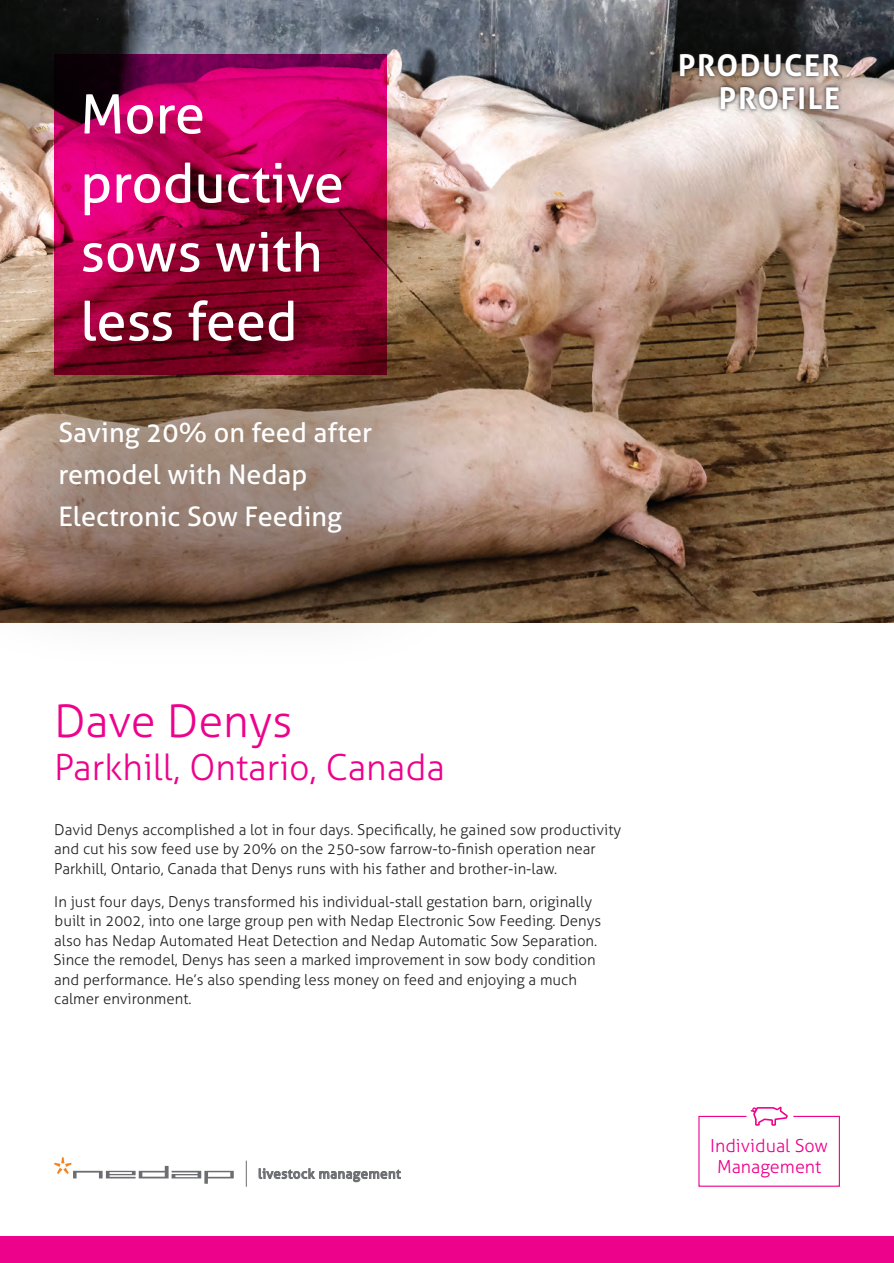
<style>
.page{position:relative;width:894px;height:1263px;background:#fff}
.page>*{position:absolute;margin:0;border:0;box-sizing:border-box;transform-origin:0 0}
.t1{font:54px/69px "Aller";color:#fff}
.t2{font:300 45px "Aller";color:#ed028c}
.t3{font:300 36px "Aller";color:#ed028c}
.t4{font:700 30px/33px "Aller";letter-spacing:.05em;color:#fff;text-align:right}
.t5{font:27px/42px "Aller";color:#fff}
.t6{font:300 18px/21.6px "Aller";color:#ed028c;text-align:center}
.t7{font:300 15px/19.5px "Aller";color:#231f20}
.t8{font:13.2px "Aller";letter-spacing:.035em;color:#6c6d70}
</style>
<div class="page">
<div style="left:0;top:1236px;width:893px;height:27px;background:#ed028c"></div>
<img style="left:0;top:0;width:893px;height:622px">
<div style="left:0;top:278px;width:512px;height:395px;background:#231f20;opacity:.35"></div>
<svg style="left:54px;top:54px;width:332px;height:320px;background:#9d0044"></svg>
<svg style="left:675px;top:50px;width:168px;height:63px;background:#756962"></svg>
<svg style="left:698px;top:1106px;width:141px;height:80px"></svg>
<svg style="left:54px;top:1157px;width:180px;height:26px"></svg>
<svg style="left:246px;top:1160px;width:1px;height:26px"></svg>
<svg style="left:259px;top:1168px;width:141px;height:14px"></svg>
<h1 class="t1" style="left:80px;top:79px;width:265px">More productive sows with less feed</h1>
<h3 class="t5" style="left:58px;top:411px;width:315px">Saving 20% on feed after remodel with Nedap<br>Electronic Sow Feeding</h3>
<h3 class="t4" style="left:677px;top:49px;width:163px">PRODUCER<br>PROFILE</h3>
<h2 class="t2" style="left:54px;top:694px;width:240px">Dave Denys</h2>
<h3 class="t3" style="left:54px;top:746px;width:392px">Parkhill, Ontario, Canada</h3>
<p class="t7" style="left:54px;top:820px;width:568px">David Denys accomplished a lot in four days. Specifically, he gained sow productivity and cut his sow feed use by 20% on the 250-sow farrow-to-finish operation near<br>Parkhill, Ontario, Canada that Denys runs with his father and brother-in-law.</p>
<p class="t7" style="left:53px;top:892px;width:549px">In just four days, Denys transformed his individual-stall gestation barn, originally built in 2002, into one large group pen with Nedap Electronic Sow Feeding. Denys also has Nedap Automated Heat Detection and Nedap Automatic Sow Separation.<br>Since the remodel, Denys has seen a marked improvement in sow body condition and performance. He’s also spending less money on feed and enjoying a much calmer environment.</p>
<p class="t8" style="left:258px;top:1165px;width:144px">livestock management</p>
<p class="t6" style="left:710px;top:1134px;width:119px">Individual Sow<br>Management</p>
</div>
